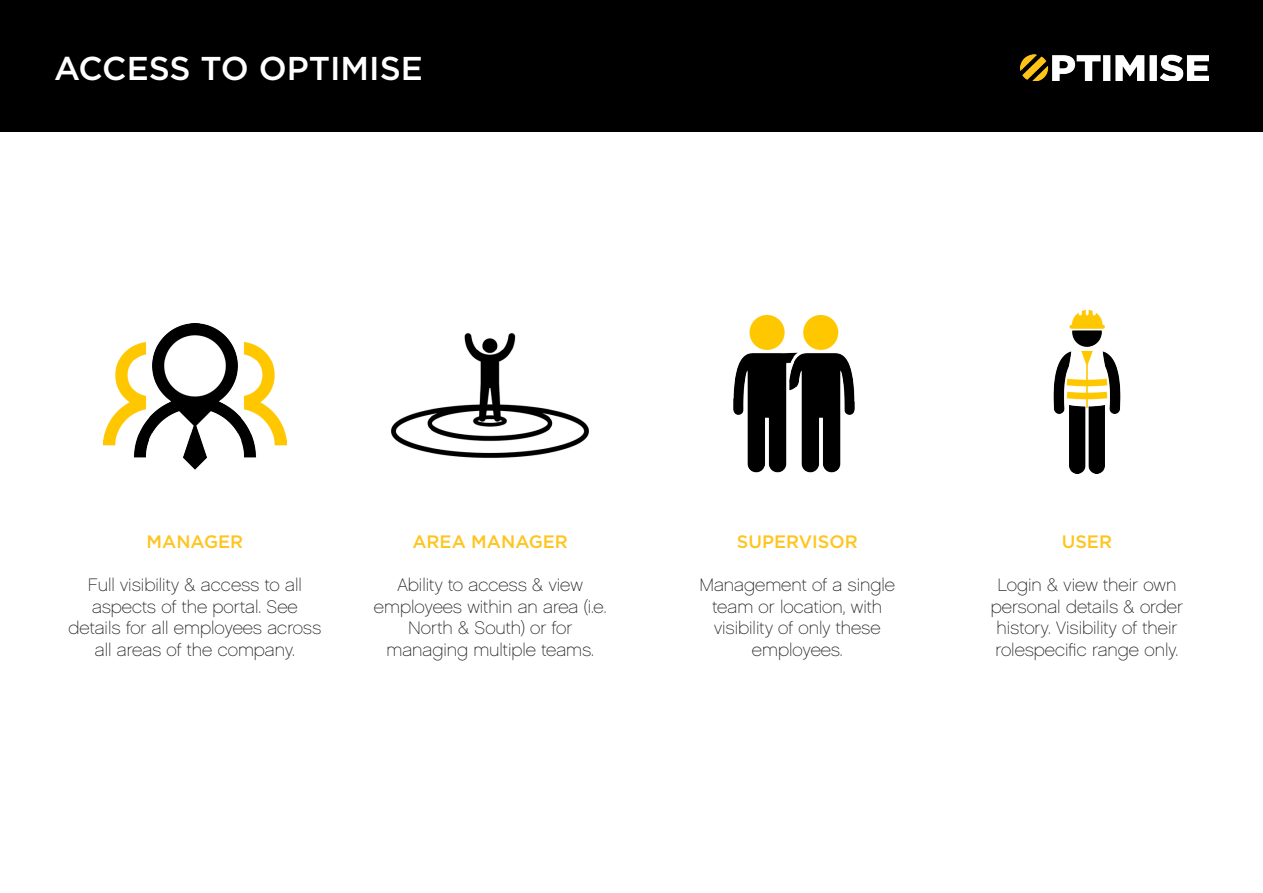
<style>
.page{position:relative;width:1263px;height:893px;background:#fff}
.page>*{position:absolute;margin:0;border:0;box-sizing:border-box;transform-origin:0 0}
.t1{font:500 33px "Gotham";color:#fff}
.t2{font:18px "Chalet Paris Nineteen Sixty";color:#231f20}
.t3{font:500 18px "Gotham";color:#fec51f}
</style>
<div class="page">
<div style="left:0;top:0;width:1263px;height:132px;background:#000"></div>
<img style="left:1053px;top:310px;width:68px;height:164px">
<img style="left:103px;top:323px;width:183px;height:147px">
<img style="left:391px;top:333px;width:198px;height:125px">
<img style="left:733px;top:315px;width:122px;height:157px">
<img style="left:1020px;top:54px;width:189px;height:27px">
<p class="t1" style="left:54px;top:47px;width:370px">ACCESS TO OPTIMISE</p>
<p class="t3" style="left:147px;top:530px;width:98px">MANAGER</p>
<p class="t2" style="left:88px;top:575px;width:215px">Full visibility &amp; access to all</p>
<p class="t2" style="left:92px;top:596px;width:207px">aspects of the portal. See</p>
<p class="t2" style="left:68px;top:618px;width:254px">details for all employees across</p>
<p class="t2" style="left:95px;top:639px;width:201px">all areas of the company.</p>
<p class="t3" style="left:412px;top:530px;width:157px">AREA MANAGER</p>
<p class="t2" style="left:397px;top:575px;width:187px">Ability to access &amp; view</p>
<p class="t2" style="left:374px;top:596px;width:234px">employees within an area (i.e.</p>
<p class="t2" style="left:408px;top:618px;width:166px">North &amp; South) or for</p>
<p class="t2" style="left:386px;top:639px;width:209px">managing multiple teams.</p>
<p class="t3" style="left:737px;top:530px;width:122px">SUPERVISOR</p>
<p class="t2" style="left:699px;top:575px;width:197px">Management of a single</p>
<p class="t2" style="left:712px;top:596px;width:171px">team or location, with</p>
<p class="t2" style="left:714px;top:618px;width:168px">visibility of only these</p>
<p class="t2" style="left:752px;top:639px;width:92px">employees.</p>
<p class="t3" style="left:1062px;top:530px;width:52px">USER</p>
<p class="t2" style="left:997px;top:575px;width:180px">Login &amp; view their own</p>
<p class="t2" style="left:991px;top:596px;width:194px">personal details &amp; order</p>
<p class="t2" style="left:996px;top:618px;width:182px">history. Visibility of their</p>
<p class="t2" style="left:995px;top:639px;width:184px">rolespecific range only.</p>
</div>
